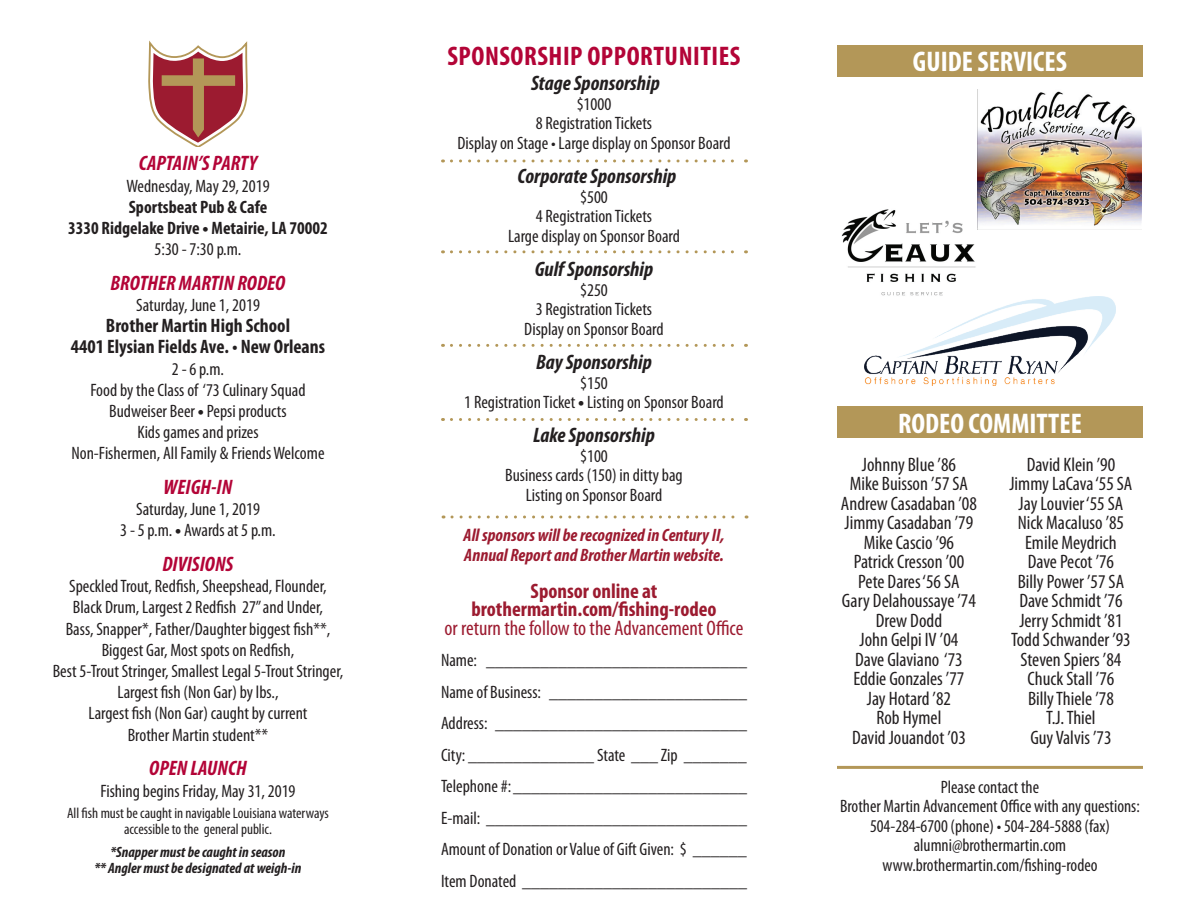
<style>
.page{position:relative;width:1188px;height:918px;background:#fff}
.page>*{position:absolute;margin:0;border:0;box-sizing:border-box;transform-origin:0 0}
.t1{font:700 condensed 28.5px "Myriad Pro";color:#fff}
.t2{font:700 condensed 27px "Myriad Pro";letter-spacing:.02em;color:#b30437}
.t3{font:italic 700 condensed 21px "Myriad Pro";color:#231f20}
.t4{font:italic 700 condensed 21px "Myriad Pro";color:#b30437}
.t5{font:700 condensed 21px/18px "Myriad Pro";color:#9c1b30;text-align:center}
.t6{font:condensed 21px "Myriad Pro";color:#9c1b30}
.t7{font:condensed 19.5px/19.5px "Myriad Pro";color:#231f20;text-align:center}
.t8{font:700 condensed 19.5px/21.1px "Myriad Pro";color:#231f20;text-align:center}
.t9{font:condensed 18px/21.1px "Myriad Pro";color:#231f20;text-align:center}
.t10{font:italic 700 condensed 18px/19.8px "Myriad Pro";color:#9c1b30}
.t11{font:700 condensed 18px/21.1px "Myriad Pro";color:#231f20;text-align:center}
.t12{font:condensed 15px/16.5px "Myriad Pro";color:#231f20;text-align:center}
.t13{font:italic 700 condensed 15px/16.5px "Myriad Pro";color:#231f20;text-align:center}
.s1{font-stretch:normal}
.s2{font-weight:400}
.s3{font-weight:700;font-stretch:normal}
</style>
<div class="page">
<img style="left:841px;top:200px;width:157px;height:96px">
<svg style="left:451px;top:159px;width:296px;height:3px"></svg>
<svg style="left:451px;top:250px;width:296px;height:3px"></svg>
<svg style="left:451px;top:344px;width:296px;height:3px"></svg>
<svg style="left:148px;top:40px;width:100px;height:106px"></svg>
<svg style="left:451px;top:418px;width:296px;height:3px"></svg>
<div style="left:837px;top:406px;width:306px;height:32px;background:#b39758"></div>
<div style="left:837px;top:45px;width:306px;height:31px;background:#b39758"></div>
<hr style="left:837px;top:766px;width:306px;height:3px;background:#b39758">
<svg style="left:452px;top:516px;width:295px;height:3px"></svg>
<img style="left:864px;top:296px;width:252px;height:90px">
<img style="left:978px;top:91px;width:163px;height:138px">
<p class="t4" style="left:139px;top:152px;width:120px">CAPTAIN’S PARTY</p>
<p class="t9" style="left:126px;top:175px;width:145px">Wednesday, May 29, 2019</p>
<p class="t11" style="left:68px;top:197px;width:261px">Sportsbeat Pub &amp; Cafe<br>3330 Ridgelake Drive <span class="s1">•</span> Metairie, LA 70002<br><span class="s2">5:30 - 7:30 p.m.</span></p>
<p class="t4" style="left:111px;top:272px;width:176px">BROTHER MARTIN RODEO</p>
<p class="t9" style="left:136px;top:295px;width:125px">Saturday, June 1, 2019</p>
<p class="t8" style="left:71px;top:315px;width:256px">Brother Martin High School<br>4401 Elysian Fields Ave. • New Orleans</p>
<p class="t9" style="left:71px;top:358px;width:255px">2 - 6 p.m.<br>Food by the Class of ‘73 Culinary Squad<br>Budweiser Beer <span class="s3">•</span> Pepsi products<br>Kids games and prizes<br>Non-Fishermen, All Family &amp; Friends Welcome</p>
<p class="t4" style="left:164px;top:476px;width:70px">WEIGH-IN</p>
<p class="t9" style="left:120px;top:499px;width:157px">Saturday, June 1, 2019<br>3 - 5 p.m. <span class="s3">•</span> Awards at 5 p.m.</p>
<p class="t4" style="left:163px;top:553px;width:73px">DIVISIONS</p>
<p class="t9" style="left:53px;top:576px;width:292px">Speckled Trout, Redfish, Sheepshead, Flounder, Black Drum, Largest 2 Redfish 27” and Under,<br>Bass, Snapper*, Father/Daughter biggest fish**, Biggest Gar, Most spots on Redfish,<br>Best 5-Trout Stringer, Smallest Legal 5-Trout Stringer, Largest fish (Non Gar) by lbs.,<br>Largest fish (Non Gar) caught by current<br>Brother Martin student**</p>
<p class="t4" style="left:149px;top:757px;width:99px">OPEN LAUNCH</p>
<p class="t9" style="left:100px;top:780px;width:197px">Fishing begins Friday, May 31, 2019</p>
<p class="t12" style="left:67px;top:805px;width:263px">All fish must be caught in navigable Louisiana waterways accessible to the general public.</p>
<p class="t13" style="left:95px;top:844px;width:208px">*Snapper must be caught in season<br>** Angler must be designated at weigh-in</p>
<h2 class="t2" style="left:447px;top:41px;width:295px">SPONSORSHIP OPPORTUNITIES</h2>
<p class="t3" style="left:531px;top:71px;width:130px">Stage Sponsorship</p>
<p class="t9" style="left:457px;top:94px;width:275px;line-height:19.8px">$1000<br>8 Registration Tickets<br>Display on Stage • Large display on Sponsor Board</p>
<p class="t3" style="left:518px;top:164px;width:160px">Corporate Sponsorship</p>
<p class="t9" style="left:508px;top:187px;width:173px;line-height:19.8px">$500<br>4 Registration Tickets<br>Large display on Sponsor Board</p>
<p class="t3" style="left:535px;top:257px;width:120px">Gulf Sponsorship</p>
<p class="t9" style="left:524px;top:280px;width:141px;line-height:19.8px">$250<br>3 Registration Tickets<br>Display on Sponsor Board</p>
<p class="t3" style="left:536px;top:350px;width:117px">Bay Sponsorship</p>
<p class="t9" style="left:464px;top:373px;width:261px;line-height:19.8px">$150<br>1 Registration Ticket <span class="s3">•</span> Listing on Sponsor Board</p>
<p class="t3" style="left:533px;top:424px;width:123px">Lake Sponsorship</p>
<p class="t9" style="left:505px;top:446px;width:179px;line-height:19.8px">$100<br>Business cards (150) in ditty bag<br>Listing on Sponsor Board</p>
<p class="t10" style="left:463px;top:526px;width:263px">All sponsors will be recognized in Century II,<br>Annual Report and Brother Martin website.</p>
<p class="t5" style="left:471px;top:582px;width:247px">Sponsor online at brothermartin.com/fishing-rodeo</p>
<p class="t6" style="left:445px;top:616px;width:300px">or return the follow to the Advancement Office</p>
<p class="t9" style="left:441px;top:645px;width:307px;line-height:31.5px;text-align:justify">Name: _____________________________ Name of Business: ______________________ Address: ____________________________ City: ______________ State ___ Zip _______ Telephone #:__________________________ E-mail: _____________________________ Amount of Donation or Value of Gift Given: $ ______ Item Donated _________________________</p>
<h1 class="t1" style="left:913px;top:46px;width:156px">GUIDE SERVICES</h1>
<h1 class="t1" style="left:898px;top:407px;width:185px">RODEO COMMITTEE</h1>
<p class="t7" style="left:841px;top:455px;width:137px">Johnny Blue ’86<br>Mike Buisson ’57 SA<br>Andrew Casadaban ’08<br>Jimmy Casadaban ’79<br>Mike Cascio ’96<br>Patrick Cresson ’00<br>Pete Dares ‘56 SA<br>Gary Delahoussaye ’74<br>Drew Dodd<br>John Gelpi IV ’04<br>Dave Glaviano ‘73<br>Eddie Gonzales ’77<br>Jay Hotard ’82<br>Rob Hymel<br>David Jouandot ’03</p>
<p class="t7" style="left:1009px;top:455px;width:124px">David Klein ’90<br>Jimmy LaCava ‘55 SA<br>Jay Louvier ‘55 SA<br>Nick Macaluso ’85<br>Emile Meydrich<br>Dave Pecot ’76<br>Billy Power ’57 SA<br>Dave Schmidt ’76<br>Jerry Schmidt ’81<br>Todd Schwander ’93<br>Steven Spiers ’84<br>Chuck Stall ’76<br>Billy Thiele ’78<br>T.J. Thiel<br>Guy Valvis ’73</p>
<p class="t9" style="left:840px;top:778px;width:301px;line-height:19.5px">Please contact the<br>Brother Martin Advancement Office with any questions:<br>504-284-6700 (phone) • 504-284-5888 (fax) alumni@brothermartin.com www.brothermartin.com/fishing-rodeo</p>
</div>
